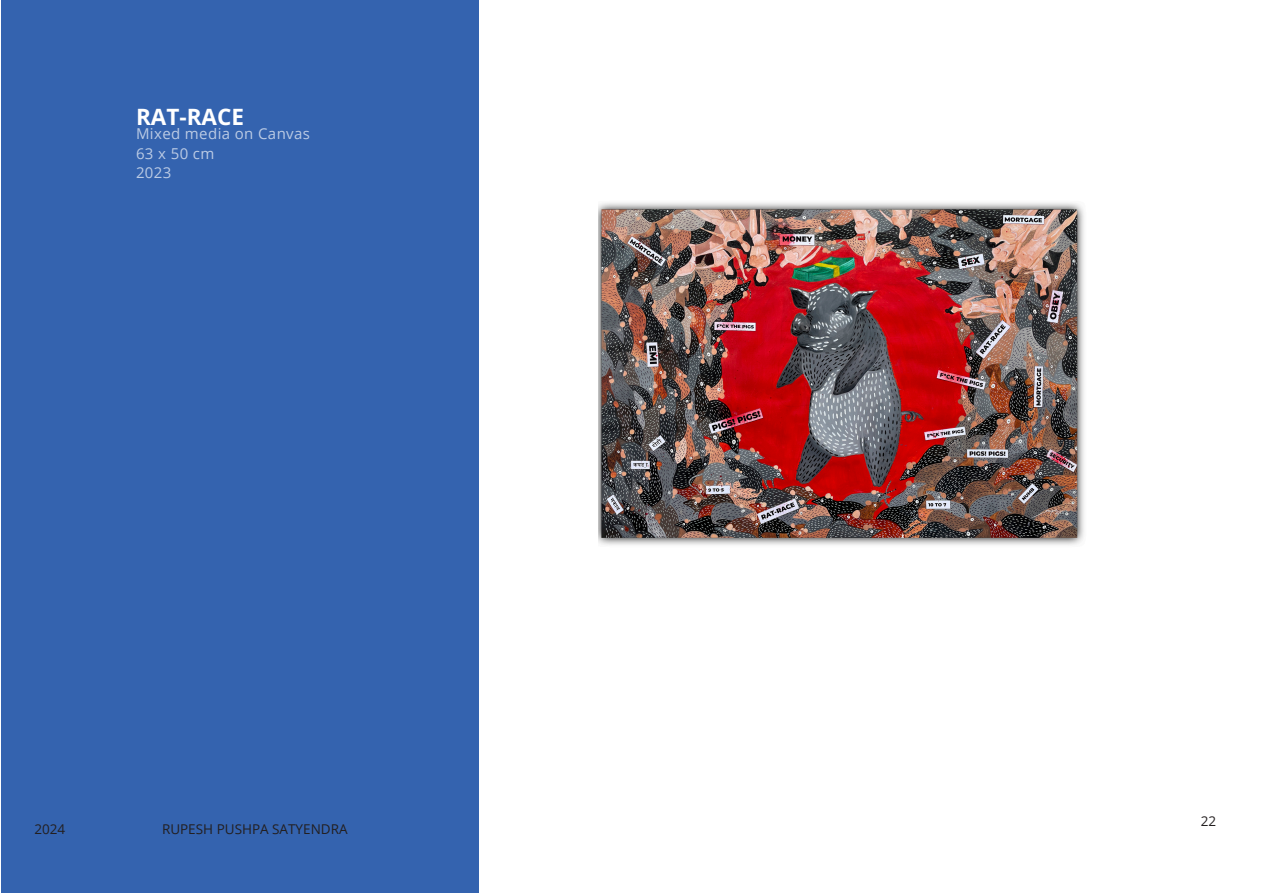
<style>
.page{position:relative;width:1263px;height:893px;background:#fff}
.page>*{position:absolute;margin:0;border:0;box-sizing:border-box;transform-origin:0 0}
.Heading_01{font:700 22.5px "Open Sans";color:#fff}
.t1{font:15px/19.5px "Open Sans";letter-spacing:.025em;color:#fff}
.t2{font:13.5px "Open Sans";color:#231f20}
</style>
<div class="page">
<div style="left:1px;top:0;width:478px;height:893px;background:#3463af"></div>
<img style="left:598px;top:202px;width:486px;height:343px">
<p class="Heading_01" style="left:136px;top:101px;width:109px">RAT-RACE</p>
<p class="t1" style="left:136px;top:124px;width:175px">Mixed media on Canvas<br>63 x 50 cm<br>2023</p>
<p class="t2" style="left:34px;top:820px;width:32px">2024</p>
<p class="t2" style="left:162px;top:820px;width:187px">RUPESH PUSHPA SATYENDRA</p>
<p class="t2" style="left:1201px;top:812px;width:17px">22</p>
</div>
